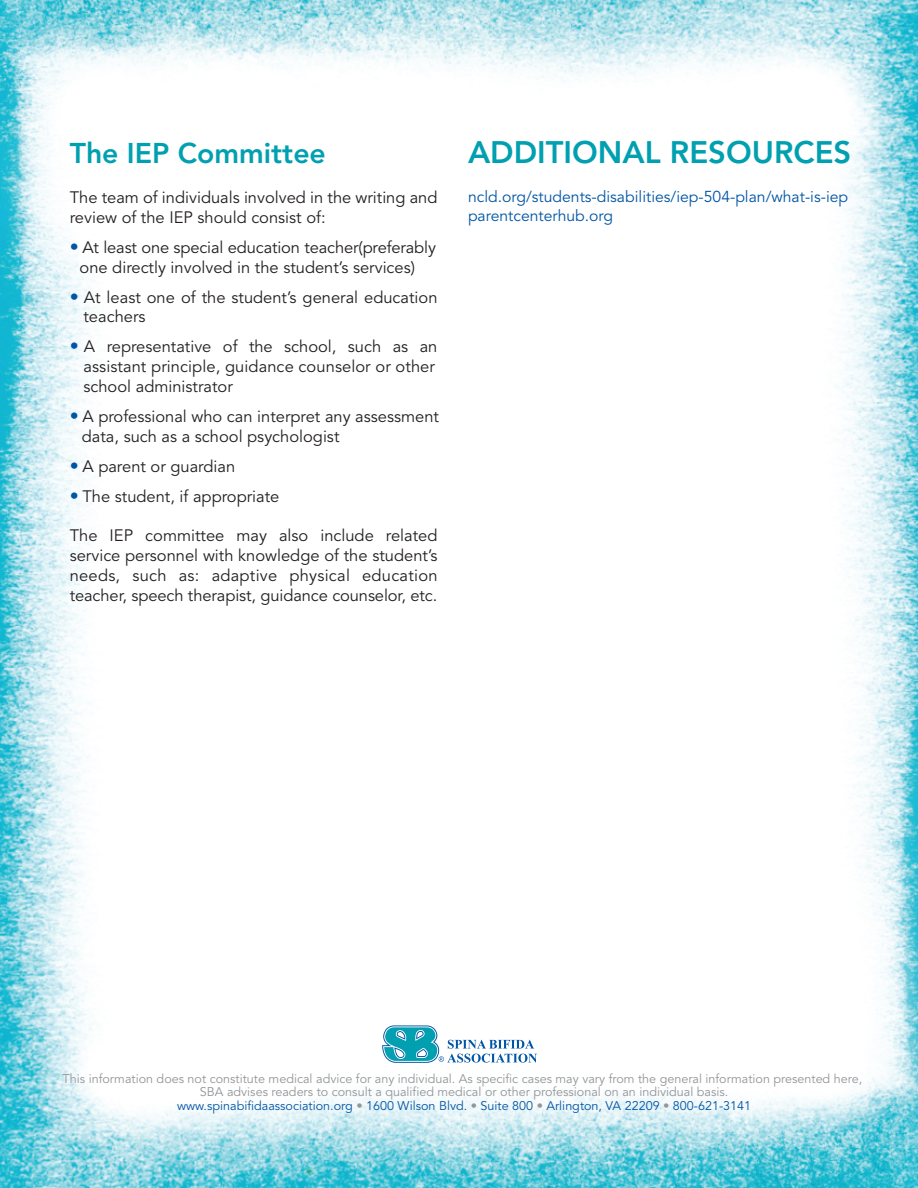
<style>
.page{position:relative;width:918px;height:1188px;background:#fff}
.page>*{position:absolute;margin:0;border:0;box-sizing:border-box;transform-origin:0 0}
.t1{font:800 30.9px "Avenir";color:#00a0b0}
.t2{font:800 28.35px "Avenir";color:#00a0b0}
.t3{font:16.5px/19.8px "Avenir";color:#231f20}
.t4{font:15.75px/18.9px "Avenir";color:#0155a5}
.t5{font:12.6px/13.6px "Avenir";color:#939598;text-align:center}
.s1{font-size:18px;color:#0155a5}
.s2{color:#0155a5}
</style>
<div class="page">
<img style="left:0;top:0;width:918px;height:1188px">
<svg style="left:382px;top:1025px;width:155px;height:38px"></svg>
<h2 class="t2" style="left:70px;top:137px;width:258px">The IEP Committee</h2>
<p class="t3" style="left:70px;top:188px;width:369px">The team of individuals involved in the writing and review of the IEP should consist of:</p>
<p class="t3" style="left:80px;top:238px;width:358px;text-indent:-10px"><span class="s1">•</span> At least one special education teacher(preferably one directly involved in the student’s services)</p>
<p class="t3" style="left:84px;top:287px;width:356px;text-indent:-14px"><span class="s1">•</span> At least one of the student’s general education teachers</p>
<p class="t3" style="left:84px;top:337px;width:355px;text-indent:-14px"><span class="s1">•</span> A representative of the school, such as an assistant principle, guidance counselor or other school administrator</p>
<p class="t3" style="left:82px;top:407px;width:359px;text-indent:-12px"><span class="s1">•</span> A professional who can interpret any assessment data, such as a school psychologist</p>
<p class="t3" style="left:70px;top:457px;width:167px"><span class="s1">•</span> A parent or guardian</p>
<p class="t3" style="left:70px;top:487px;width:211px"><span class="s1">•</span> The student, if appropriate</p>
<p class="t3" style="left:70px;top:526px;width:369px;text-align:justify">The IEP committee may also include related service personnel with knowledge of the student’s needs, such as: adaptive physical education teacher, speech therapist, guidance counselor, etc.</p>
<h1 class="t1" style="left:468px;top:134px;width:385px">ADDITIONAL RESOURCES</h1>
<p class="t4" style="left:468px;top:187px;width:382px">ncld.org/students-disabilities/iep-504-plan/what-is-iep parentcenterhub.org</p>
<p class="t5" style="left:63px;top:1072px;width:801px">This information does not constitute medical advice for any individual. As specific cases may vary from the general information presented here,<br>SBA advises readers to consult a qualified medical or other professional on an individual basis.<br><span class="s2">www.spinabifidaassociation.org</span> • <span class="s2">1600 Wilson Blvd.</span> • <span class="s2">Suite 800</span> • <span class="s2">Arlington, VA 22209</span> • <span class="s2">800-621-3141</span></p>
</div>
